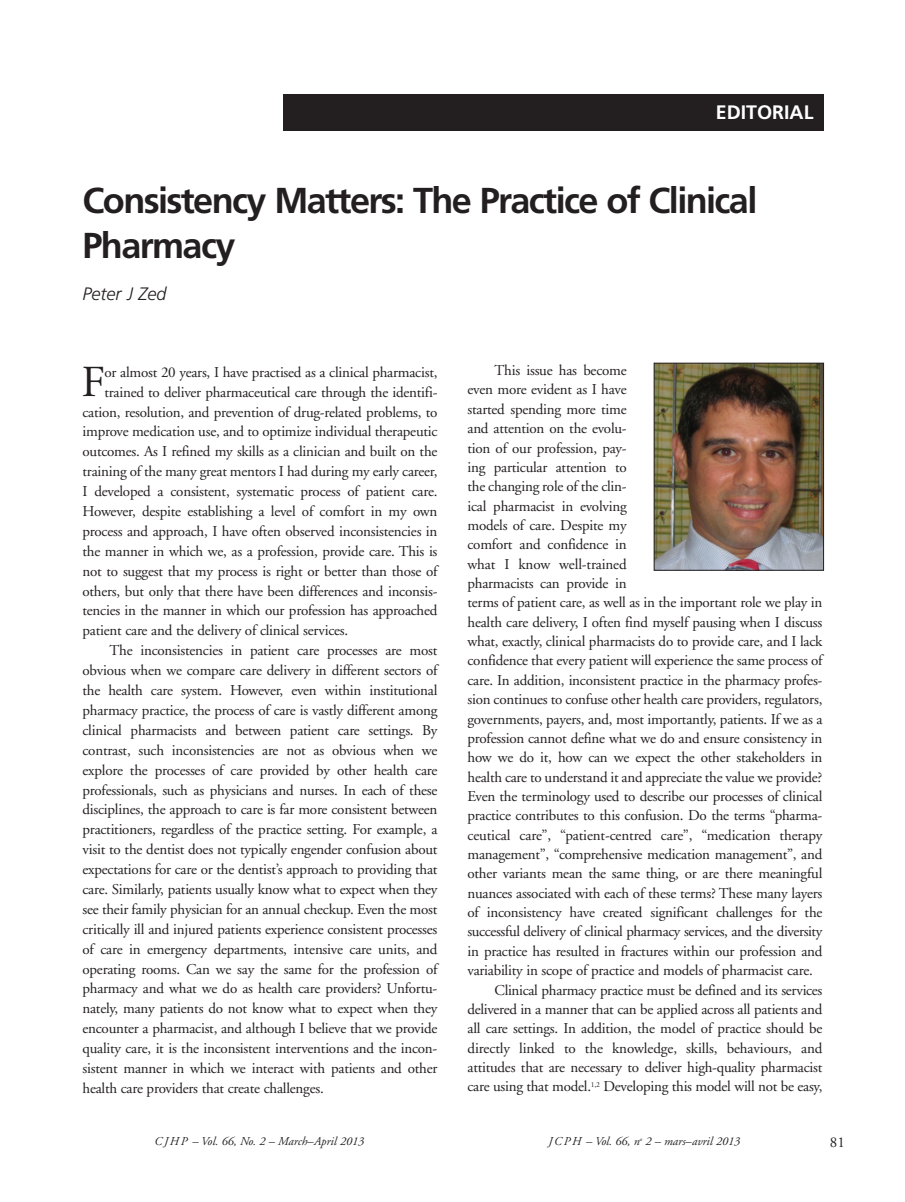
<style>
.page{position:relative;width:905px;height:1202px;background:#fff}
.page>*{position:absolute;margin:0;border:0;box-sizing:border-box;transform-origin:0 0}
.t1{font:44.25px "Adobe Garamond";color:#231f20}
.t2{font:700 36px/45px "Frutiger";letter-spacing:-.045em;color:#231f20}
.t3{font:700 19.5px "Frutiger";color:#fff}
.t4{font:italic 300 18px "Frutiger";color:#231f20}
.t5{font:15px "Adobe Garamond";letter-spacing:-.015em;color:#231f20}
.t6{font:italic 12px "Adobe Garamond";color:#231f20}
</style>
<div class="page">
<div style="left:284px;top:94px;width:540px;height:36px;background:#231f20"></div>
<img style="left:655px;top:365px;width:166px;height:203px">
<div style="left:653px;top:363px;width:170px;height:207px;border:1px solid #231f20"></div>
<h3 class="t3" style="left:716px;top:105px;width:99px">EDITORIAL</h3>
<h2 class="t2" style="left:82px;top:181px;width:676px">Consistency Matters: The Practice of Clinical<br>Pharmacy</h2>
<p class="t4" style="left:82px;top:286px;width:85px">Peter J Zed</p>
<h1 class="t1" style="left:81px;top:364px;width:25px">F</h1>
<p class="t5" style="left:104px;top:366px;width:334px">or almost 20 years, I have practised as a clinical pharmacist,</p>
<p class="t5" style="left:104px;top:386px;width:334px">trained to deliver pharmaceutical care through the identifi-</p>
<p class="t5" style="left:83px;top:406px;width:356px">cation, resolution, and prevention of drug-related problems, to</p>
<p class="t5" style="left:83px;top:426px;width:356px">improve medication use, and to optimize individual therapeutic</p>
<p class="t5" style="left:83px;top:445px;width:356px">outcomes. As I refined my skills as a clinician and built on the</p>
<p class="t5" style="left:83px;top:465px;width:356px">training of the many great mentors I had during my early career,</p>
<p class="t5" style="left:83px;top:485px;width:356px">I developed a consistent, systematic process of patient care.</p>
<p class="t5" style="left:83px;top:505px;width:356px">However, despite establishing a level of comfort in my own</p>
<p class="t5" style="left:83px;top:525px;width:356px">process and approach, I have often observed inconsistencies in</p>
<p class="t5" style="left:83px;top:545px;width:356px">the manner in which we, as a profession, provide care. This is</p>
<p class="t5" style="left:83px;top:565px;width:356px">not to suggest that my process is right or better than those of</p>
<p class="t5" style="left:83px;top:585px;width:356px">others, but only that there have been differences and inconsis-</p>
<p class="t5" style="left:83px;top:604px;width:356px">tencies in the manner in which our profession has approached</p>
<p class="t5" style="left:82px;top:624px;width:267px">patient care and the delivery of clinical services.</p>
<p class="t5" style="left:109px;top:644px;width:329px">The inconsistencies in patient care processes are most</p>
<p class="t5" style="left:83px;top:664px;width:356px">obvious when we compare care delivery in different sectors of</p>
<p class="t5" style="left:83px;top:684px;width:356px">the health care system. However, even within institutional</p>
<p class="t5" style="left:83px;top:704px;width:356px">pharmacy practice, the process of care is vastly different among</p>
<p class="t5" style="left:83px;top:724px;width:356px">clinical pharmacists and between patient care settings. By</p>
<p class="t5" style="left:83px;top:744px;width:356px">contrast, such inconsistencies are not as obvious when we</p>
<p class="t5" style="left:83px;top:764px;width:356px">explore the processes of care provided by other health care</p>
<p class="t5" style="left:83px;top:783px;width:356px">professionals, such as physicians and nurses. In each of these</p>
<p class="t5" style="left:83px;top:803px;width:356px">disciplines, the approach to care is far more consistent between</p>
<p class="t5" style="left:82px;top:823px;width:356px">practitioners, regardless of the practice setting. For example, a</p>
<p class="t5" style="left:82px;top:843px;width:356px">visit to the dentist does not typically engender confusion about</p>
<p class="t5" style="left:82px;top:863px;width:356px">expectations for care or the dentist’s approach to providing that</p>
<p class="t5" style="left:82px;top:883px;width:356px">care. Similarly, patients usually know what to expect when they</p>
<p class="t5" style="left:82px;top:903px;width:356px">see their family physician for an annual checkup. Even the most</p>
<p class="t5" style="left:82px;top:923px;width:356px">critically ill and injured patients experience consistent processes</p>
<p class="t5" style="left:82px;top:943px;width:356px">of care in emergency departments, intensive care units, and</p>
<p class="t5" style="left:82px;top:962px;width:356px">operating rooms. Can we say the same for the profession of</p>
<p class="t5" style="left:82px;top:982px;width:356px">pharmacy and what we do as health care providers? Unfortu-</p>
<p class="t5" style="left:82px;top:1002px;width:356px">nately, many patients do not know what to expect when they</p>
<p class="t5" style="left:82px;top:1022px;width:356px">encounter a pharmacist, and although I believe that we provide</p>
<p class="t5" style="left:82px;top:1042px;width:356px">quality care, it is the inconsistent interventions and the incon-</p>
<p class="t5" style="left:82px;top:1062px;width:356px">sistent manner in which we interact with patients and other</p>
<p class="t5" style="left:82px;top:1082px;width:243px">health care providers that create challenges.</p>
<p class="t5" style="left:494px;top:364px;width:134px">This issue has become</p>
<p class="t5" style="left:467px;top:384px;width:161px">even more evident as I have</p>
<p class="t5" style="left:467px;top:403px;width:161px">started spending more time</p>
<p class="t5" style="left:467px;top:422px;width:161px">and attention on the evolu-</p>
<p class="t5" style="left:467px;top:442px;width:161px">tion of our profession, pay-</p>
<p class="t5" style="left:467px;top:461px;width:161px">ing particular attention to</p>
<p class="t5" style="left:467px;top:480px;width:161px">the changing role of the clin-</p>
<p class="t5" style="left:467px;top:500px;width:161px">ical pharmacist in evolving</p>
<p class="t5" style="left:467px;top:519px;width:161px">models of care. Despite my</p>
<p class="t5" style="left:467px;top:538px;width:161px">comfort and confidence in</p>
<p class="t5" style="left:467px;top:558px;width:161px">what I know well-trained</p>
<p class="t5" style="left:467px;top:577px;width:161px">pharmacists can provide in</p>
<p class="t5" style="left:467px;top:596px;width:356px">terms of patient care, as well as in the important role we play in</p>
<p class="t5" style="left:467px;top:616px;width:356px">health care delivery, I often find myself pausing when I discuss</p>
<p class="t5" style="left:467px;top:635px;width:356px">what, exactly, clinical pharmacists do to provide care, and I lack</p>
<p class="t5" style="left:467px;top:654px;width:356px">confidence that every patient will experience the same process of</p>
<p class="t5" style="left:467px;top:674px;width:356px">care. In addition, inconsistent practice in the pharmacy profes-</p>
<p class="t5" style="left:467px;top:693px;width:356px">sion continues to confuse other health care providers, regulators,</p>
<p class="t5" style="left:467px;top:713px;width:356px">governments, payers, and, most importantly, patients. If we as a</p>
<p class="t5" style="left:467px;top:732px;width:356px">profession cannot define what we do and ensure consistency in</p>
<p class="t5" style="left:467px;top:751px;width:356px">how we do it, how can we expect the other stakeholders in</p>
<p class="t5" style="left:467px;top:771px;width:356px">health care to understand it and appreciate the value we provide?</p>
<p class="t5" style="left:467px;top:790px;width:356px">Even the terminology used to describe our processes of clinical</p>
<p class="t5" style="left:467px;top:809px;width:356px">practice contributes to this confusion. Do the terms “pharma-</p>
<p class="t5" style="left:467px;top:829px;width:356px">ceutical care”, “patient-centred care”, “medication therapy</p>
<p class="t5" style="left:467px;top:848px;width:356px">management”, “comprehensive medication management”, and</p>
<p class="t5" style="left:467px;top:867px;width:356px">other variants mean the same thing, or are there meaningful</p>
<p class="t5" style="left:467px;top:887px;width:356px">nuances associated with each of these terms? These many layers</p>
<p class="t5" style="left:467px;top:906px;width:356px">of inconsistency have created significant challenges for the</p>
<p class="t5" style="left:467px;top:925px;width:356px">successful delivery of clinical pharmacy services, and the diversity</p>
<p class="t5" style="left:467px;top:945px;width:356px">in practice has resulted in fractures within our profession and</p>
<p class="t5" style="left:467px;top:964px;width:347px">variability in scope of practice and models of pharmacist care.</p>
<p class="t5" style="left:494px;top:983px;width:329px">Clinical pharmacy practice must be defined and its services</p>
<p class="t5" style="left:467px;top:1003px;width:356px">delivered in a manner that can be applied across all patients and</p>
<p class="t5" style="left:467px;top:1022px;width:356px">all care settings. In addition, the model of practice should be</p>
<p class="t5" style="left:467px;top:1041px;width:356px">directly linked to the knowledge, skills, behaviours, and</p>
<p class="t5" style="left:467px;top:1061px;width:356px">attitudes that are necessary to deliver high-quality pharmacist</p>
<p class="t5" style="left:467px;top:1080px;width:356px">care using that model.<sup>1,2</sup> Developing this model will not be easy,</p>
<p class="t6" style="left:154px;top:1136px;width:211px">CJHP – Vol. 66, No. 2 – March–April 2013</p>
<p class="t6" style="left:548px;top:1136px;width:193px">JCPH – Vol. 66, n<sup>o</sup> 2 – mars–avril 2013</p>
<p class="t5" style="left:830px;top:1136px;width:16px">81</p>
</div>
